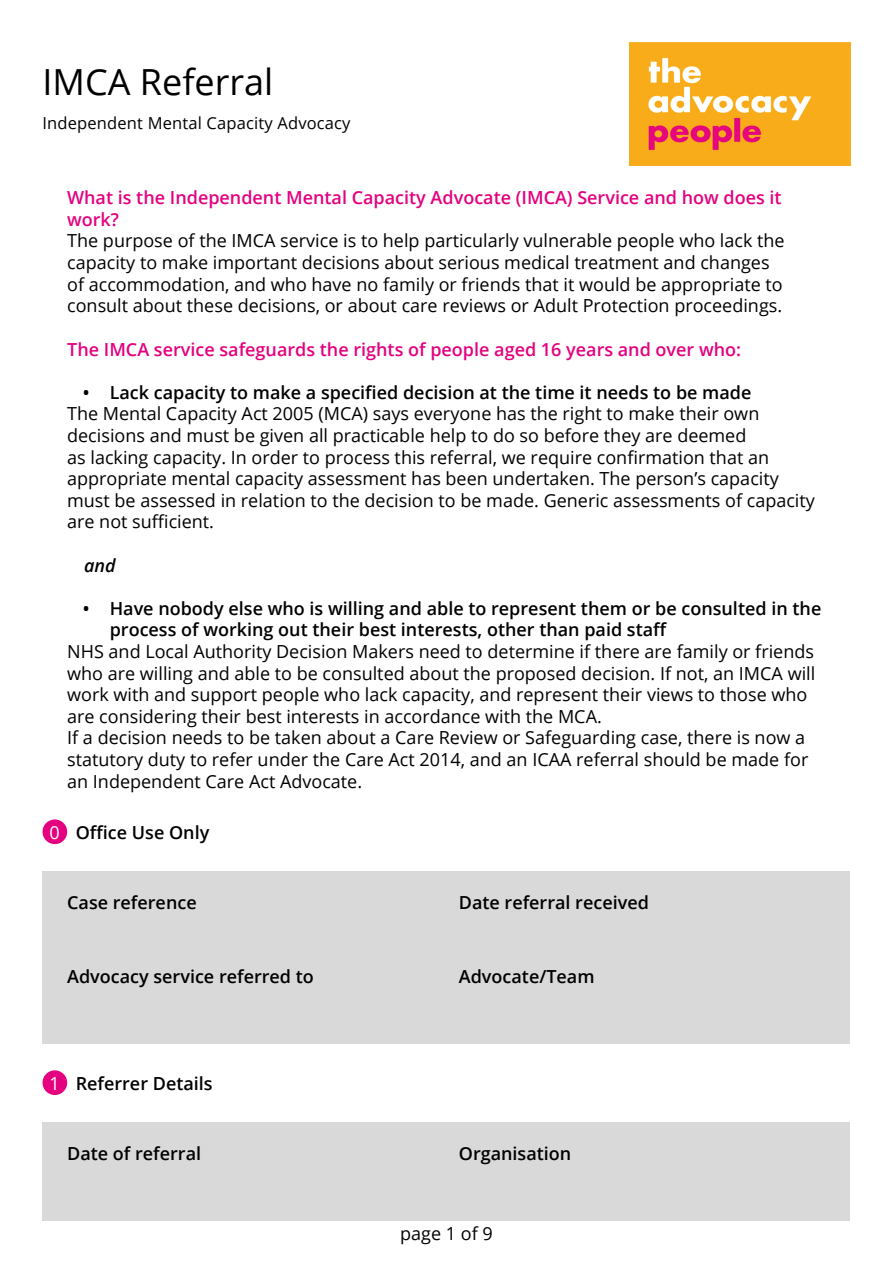
<style>
.page{position:relative;width:893px;height:1263px;background:#fff}
.page>*{position:absolute;margin:0;border:0;box-sizing:border-box;transform-origin:0 0}
.t1{font:36px "Open Sans";color:#000}
.t2{font:18px/21.6px "Open Sans";color:#000}
.t3{font:600 18px/21.6px "Open Sans";color:#000}
.t4{font:600 18px/21.6px "Open Sans";color:#e4007f}
.t5{font:italic 600 18px "Open Sans";color:#000}
.t6{font:16.5px "Open Sans";letter-spacing:.01em;color:#000}
.s1{font-weight:400;color:#fff}
</style>
<div class="page">
<img style="left:629px;top:43px;width:221px;height:123px">
<div style="left:43px;top:819px;width:24px;height:25px;background:#e4007f;border-radius:50%"></div>
<div style="left:43px;top:1070px;width:24px;height:25px;background:#e4007f;border-radius:50%"></div>
<div style="left:43px;top:1122px;width:807px;height:98px;background:#d9d9d9"></div>
<div style="left:43px;top:871px;width:807px;height:172px;background:#d9d9d9"></div>
<h1 class="t1" style="left:43px;top:57px;width:232px">IMCA Referral</h1>
<p class="t6" style="left:43px;top:112px;width:310px">Independent Mental Capacity Advocacy</p>
<p class="t4" style="left:67px;top:187px;width:716px">What is the Independent Mental Capacity Advocate (IMCA) Service and how does it work?</p>
<p class="t2" style="left:67px;top:230px;width:719px">The purpose of the IMCA service is to help particularly vulnerable people who lack the capacity to make important decisions about serious medical treatment and changes of accommodation, and who have no family or friends that it would be appropriate to consult about these decisions, or about care reviews or Adult Protection proceedings.</p>
<p class="t4" style="left:67px;top:338px;width:675px">The IMCA service safeguards the rights of people aged 16 years and over who:</p>
<p class="t3" style="left:83px;top:381px;width:670px">• Lack capacity to make a specified decision at the time it needs to be made</p>
<p class="t2" style="left:67px;top:402px;width:749px">The Mental Capacity Act 2005 (MCA) says everyone has the right to make their own decisions and must be given all practicable help to do so before they are deemed<br>as lacking capacity. In order to process this referral, we require confirmation that an appropriate mental capacity assessment has been undertaken. The person’s capacity must be assessed in relation to the decision to be made. Generic assessments of capacity are not sufficient.</p>
<p class="t5" style="left:84px;top:553px;width:33px">and</p>
<p class="t3" style="left:110px;top:597px;width:713px;text-indent:-27px">• Have nobody else who is willing and able to represent them or be consulted in the process of working out their best interests, other than paid staff</p>
<p class="t2" style="left:67px;top:640px;width:750px">NHS and Local Authority Decision Makers need to determine if there are family or friends who are willing and able to be consulted about the proposed decision. If not, an IMCA will work with and support people who lack capacity, and represent their views to those who are considering their best interests in accordance with the MCA.<br>If a decision needs to be taken about a Care Review or Safeguarding case, there is now a statutory duty to refer under the Care Act 2014, and an ICAA referral should be made for an Independent Care Act Advocate.</p>
<p class="t3" style="left:49px;top:821px;width:161px"><span class="s1">0</span> Office Use Only</p>
<p class="t3" style="left:67px;top:892px;width:131px">Case reference</p>
<p class="t3" style="left:459px;top:892px;width:192px">Date referral received</p>
<p class="t3" style="left:67px;top:966px;width:248px">Advocacy service referred to</p>
<p class="t3" style="left:459px;top:966px;width:137px">Advocate/Team</p>
<p class="t3" style="left:49px;top:1072px;width:165px"><span class="s1">1</span> Referrer Details</p>
<p class="t3" style="left:67px;top:1142px;width:135px">Date of referral</p>
<p class="t3" style="left:459px;top:1142px;width:114px">Organisation</p>
<p class="t2" style="left:400px;top:1222px;width:94px">page 1 of 9</p>
</div>
